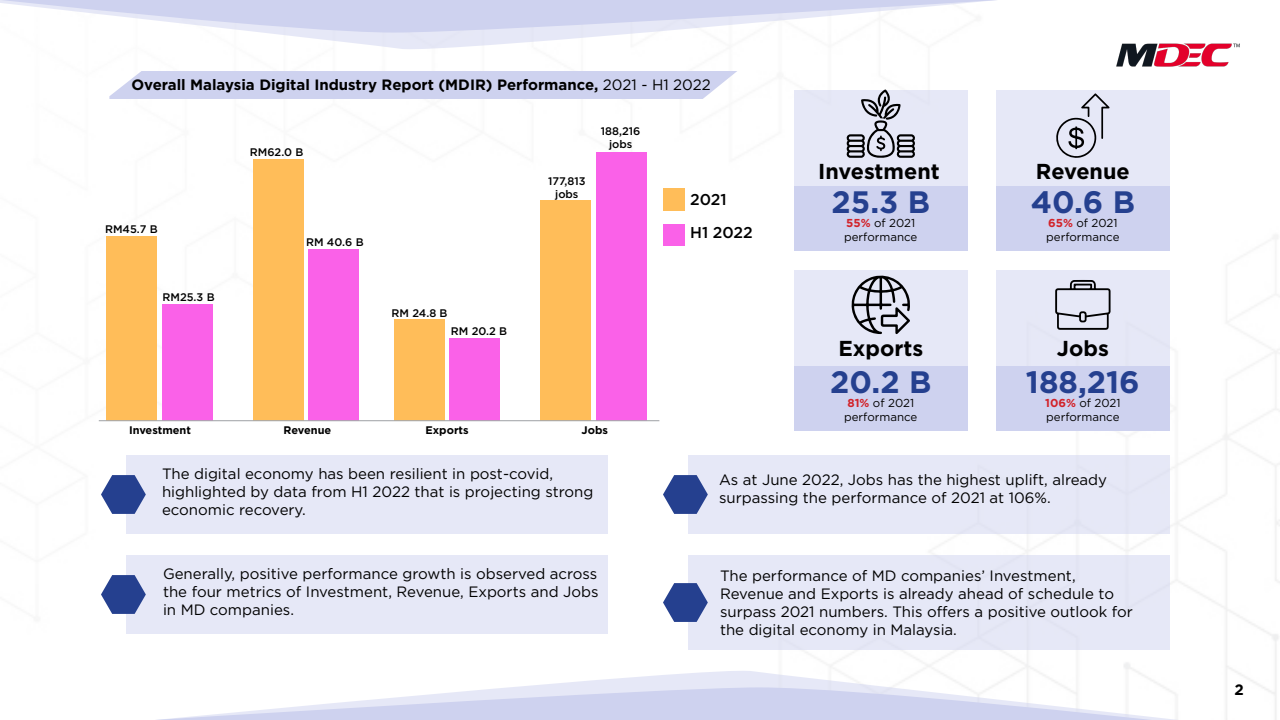
<style>
.page{position:relative;width:1280px;height:720px;background:#fff}
.page>*{position:absolute;margin:0;border:0;box-sizing:border-box;transform-origin:0 0}
.t1{font:700 31px "Gotham Pro";color:#25408f}
.t2{font:700 21.6px "Gotham Pro";color:#000}
.t3{font:500 15.7px/32.6px "Gotham Pro";color:#000}
.t4{font:15px/18px "Gotham Pro";color:#000}
.t5{font:700 15px "Gotham Pro";color:#000}
.t6{font:11.5px/13.8px "Gotham Pro";color:#000}
.t7{font:500 11px/13.2px "Gotham Pro";color:#000;text-align:center}
.t8{font:700 11px "Gotham Pro";color:#000}
.s1{font-weight:400}
.s2{font-weight:700;color:#d2232a}
</style>
<div class="page">
<svg style="left:518px;top:666px;width:660px;height:54px"></svg>
<svg style="left:0;top:0;width:635px;height:49px"></svg>
<div style="left:794px;top:90px;width:174px;height:97px;background:#e6e8f7"></div>
<div style="left:794px;top:187px;width:174px;height:64px;background:#ced2ef"></div>
<svg style="left:846px;top:89px;width:69px;height:69px"></svg>
<div style="left:996px;top:90px;width:174px;height:97px;background:#e6e8f7"></div>
<div style="left:996px;top:187px;width:174px;height:64px;background:#ced2ef"></div>
<svg style="left:1056px;top:93px;width:54px;height:65px"></svg>
<div style="left:794px;top:270px;width:174px;height:97px;background:#e6e8f7"></div>
<div style="left:794px;top:367px;width:174px;height:64px;background:#ced2ef"></div>
<svg style="left:851px;top:275px;width:59px;height:59px"></svg>
<div style="left:996px;top:270px;width:174px;height:97px;background:#e6e8f7"></div>
<div style="left:996px;top:367px;width:174px;height:64px;background:#ced2ef"></div>
<svg style="left:1055px;top:280px;width:56px;height:50px"></svg>
<div style="left:126px;top:455px;width:482px;height:79px;background:#e6e8f7"></div>
<svg style="left:101px;top:475px;width:45px;height:39px"></svg>
<div style="left:688px;top:455px;width:482px;height:79px;background:#e6e8f7"></div>
<svg style="left:663px;top:475px;width:45px;height:39px"></svg>
<div style="left:126px;top:555px;width:482px;height:79px;background:#e6e8f7"></div>
<svg style="left:101px;top:575px;width:45px;height:39px"></svg>
<div style="left:688px;top:555px;width:482px;height:95px;background:#e6e8f7"></div>
<svg style="left:663px;top:583px;width:45px;height:39px"></svg>
<svg style="left:157px;top:687px;width:995px;height:33px"></svg>
<svg style="left:1px;top:0;width:995px;height:33px"></svg>
<div style="left:107px;top:236px;width:50px;height:185px;background:#ffbd59"></div>
<div style="left:253px;top:159px;width:50px;height:262px;background:#ffbd59"></div>
<div style="left:162px;top:304px;width:50px;height:117px;background:#fa61e8"></div>
<div style="left:308px;top:249px;width:51px;height:172px;background:#fa61e8"></div>
<div style="left:394px;top:320px;width:50px;height:101px;background:#ffbd59"></div>
<div style="left:541px;top:200px;width:50px;height:221px;background:#ffbd59"></div>
<div style="left:450px;top:338px;width:50px;height:83px;background:#fa61e8"></div>
<div style="left:596px;top:152px;width:50px;height:269px;background:#fa61e8"></div>
<hr style="left:99px;top:420px;width:560px;height:1px;background:#a7a9ac">
<div style="left:663px;top:189px;width:22px;height:22px;background:#ffbd59"></div>
<div style="left:663px;top:224px;width:22px;height:22px;background:#fa61e8"></div>
<div style="left:109px;top:71px;width:628px;height:28px;background:#ced2ef"></div>
<img style="left:1116px;top:43px;width:124px;height:24px">
<p class="t5" style="left:131px;top:76px;width:581px">Overall Malaysia Digital Industry Report (MDIR) Performance, <span class="s1">2021 - H1 2022</span></p>
<p class="t7" style="left:105px;top:222px;width:54px">RM45.7 B</p>
<p class="t7" style="left:163px;top:290px;width:54px">RM25.3 B</p>
<p class="t7" style="left:250px;top:145px;width:55px">RM62.0 B</p>
<p class="t7" style="left:306px;top:235px;width:59px">RM 40.6 B</p>
<p class="t7" style="left:392px;top:306px;width:57px">RM 24.8 B</p>
<p class="t7" style="left:451px;top:324px;width:58px">RM 20.2 B</p>
<p class="t7" style="left:548px;top:174px;width:39px">177,813 jobs</p>
<p class="t7" style="left:601px;top:124px;width:41px">188,216 jobs</p>
<p class="t8" style="left:129px;top:424px;width:63px">Investment</p>
<p class="t8" style="left:284px;top:424px;width:49px">Revenue</p>
<p class="t8" style="left:425px;top:424px;width:45px">Exports</p>
<p class="t8" style="left:582px;top:424px;width:28px">Jobs</p>
<p class="t3" style="left:690px;top:183px;width:64px">2021<br>H1 2022</p>
<h2 class="t2" style="left:818px;top:159px;width:123px">Investment</h2>
<p class="t6" style="left:844px;top:216px;width:75px"><span class="s2">55%</span> of 2021 performance</p>
<h1 class="t1" style="left:832px;top:184px;width:100px">25.3 B</h1>
<h2 class="t2" style="left:838px;top:336px;width:86px">Exports</h2>
<p class="t6" style="left:844px;top:396px;width:75px"><span class="s2">81%</span> of 2021 performance</p>
<h1 class="t1" style="left:830px;top:364px;width:103px">20.2 B</h1>
<h2 class="t2" style="left:1036px;top:159px;width:95px">Revenue</h2>
<p class="t6" style="left:1046px;top:216px;width:75px"><span class="s2">65%</span> of 2021 performance</p>
<h1 class="t1" style="left:1031px;top:184px;width:106px">40.6 B</h1>
<h2 class="t2" style="left:1057px;top:336px;width:53px">Jobs</h2>
<h1 class="t1" style="left:1026px;top:364px;width:115px">188,216</h1>
<p class="t6" style="left:1045px;top:396px;width:77px"><span class="s2">106%</span> of 2021 performance</p>
<p class="t4" style="left:162px;top:465px;width:433px">The digital economy has been resilient in post-covid, highlighted by data from H1 2022 that is projecting strong economic recovery.</p>
<p class="t4" style="left:719px;top:471px;width:390px">As at June 2022, Jobs has the highest uplift, already surpassing the performance of 2021 at 106%.</p>
<p class="t4" style="left:163px;top:565px;width:437px;text-align:justify">Generally, positive performance growth is observed across the four metrics of Investment, Revenue, Exports and Jobs in MD companies.</p>
<p class="t4" style="left:720px;top:567px;width:415px">The performance of MD companies’ Investment, Revenue and Exports is already ahead of schedule to surpass 2021 numbers. This offers a positive outlook for the digital economy in Malaysia.</p>
<p class="t5" style="left:1235px;top:681px;width:11px">2</p>
</div>
